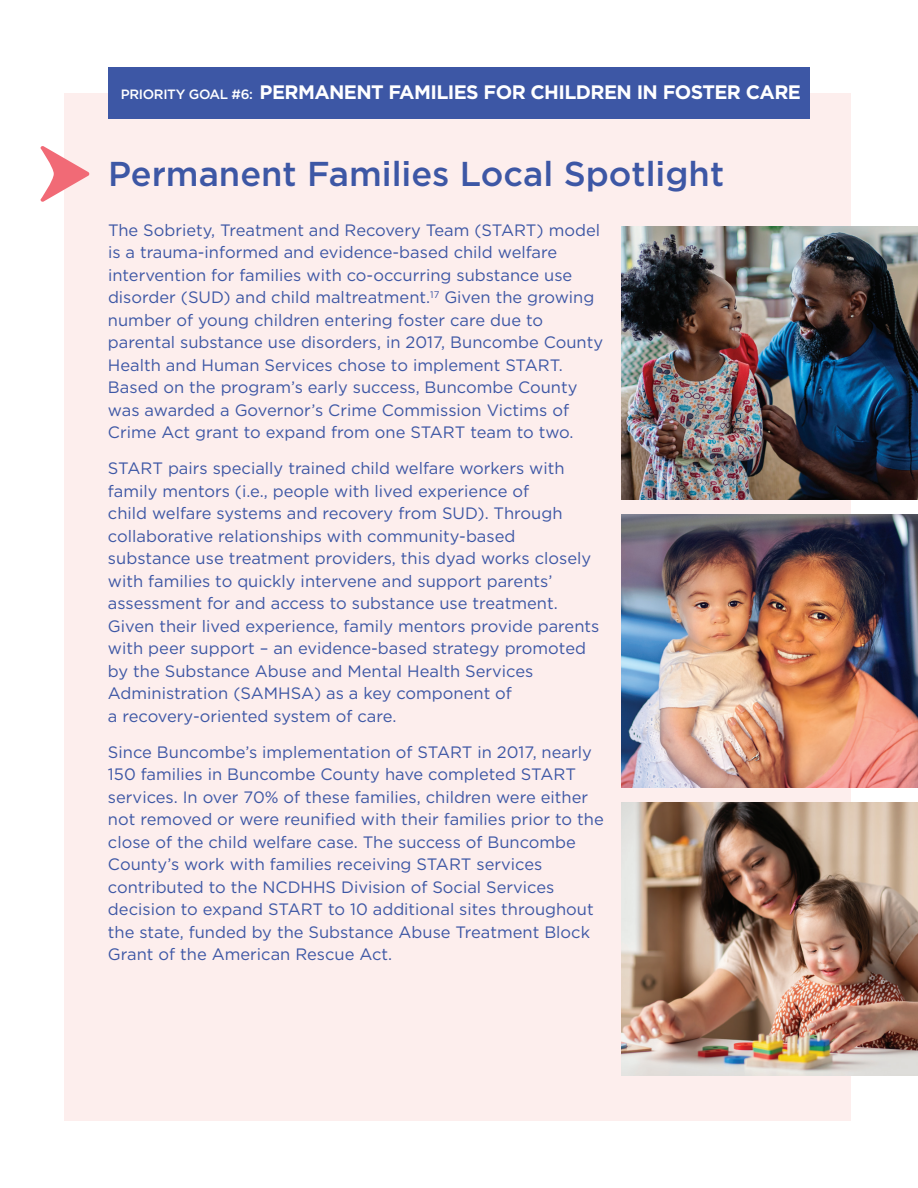
<style>
.page{position:relative;width:918px;height:1188px;background:#fff}
.page>*{position:absolute;margin:0;border:0;box-sizing:border-box;transform-origin:0 0}
.t1{font:500 34.5px "Gotham";color:#3d57a5}
.t2{font:700 19.5px "Gotham";letter-spacing:-.03em;color:#fff}
.t3{font:16.5px/22.5px "Gotham";color:#3d57a5}
.s1{font-weight:500;font-size:13.5px}
</style>
<div class="page">
<div style="left:65px;top:93px;width:786px;height:1027px;background:#fdeeed"></div>
<div style="left:108px;top:68px;width:702px;height:51px;background:#3d57a5"></div>
<svg style="left:40px;top:146px;width:50px;height:56px"></svg>
<img style="left:621px;top:226px;width:297px;height:274px">
<img style="left:621px;top:514px;width:297px;height:273px">
<img style="left:621px;top:802px;width:297px;height:273px">
<p class="t2" style="left:121px;top:80px;width:682px"><span class="s1">PRIORITY GOAL #6:</span> PERMANENT FAMILIES FOR CHILDREN IN FOSTER CARE</p>
<h1 class="t1" style="left:108px;top:151px;width:618px">Permanent Families Local Spotlight</h1>
<p class="t3" style="left:108px;top:218px;width:497px">The Sobriety, Treatment and Recovery Team (START) model is a trauma-informed and evidence-based child welfare intervention for families with co-occurring substance use disorder (SUD) and child maltreatment.<sup>17</sup> Given the growing number of young children entering foster care due to parental substance use disorders, in 2017, Buncombe County Health and Human Services chose to implement START.<br>Based on the program’s early success, Buncombe County was awarded a Governor’s Crime Commission Victims of Crime Act grant to expand from one START team to two.</p>
<p class="t3" style="left:108px;top:457px;width:493px">START pairs specially trained child welfare workers with family mentors (i.e., people with lived experience of<br>child welfare systems and recovery from SUD). Through collaborative relationships with community-based substance use treatment providers, this dyad works closely with families to quickly intervene and support parents’ assessment for and access to substance use treatment.<br>Given their lived experience, family mentors provide parents with peer support – an evidence-based strategy promoted by the Substance Abuse and Mental Health Services Administration (SAMHSA) as a key component of<br>a recovery-oriented system of care.</p>
<p class="t3" style="left:108px;top:740px;width:497px">Since Buncombe’s implementation of START in 2017, nearly 150 families in Buncombe County have completed START services. In over 70% of these families, children were either not removed or were reunified with their families prior to the close of the child welfare case. The success of Buncombe County’s work with families receiving START services contributed to the NCDHHS Division of Social Services decision to expand START to 10 additional sites throughout the state, funded by the Substance Abuse Treatment Block Grant of the American Rescue Act.</p>
</div>
